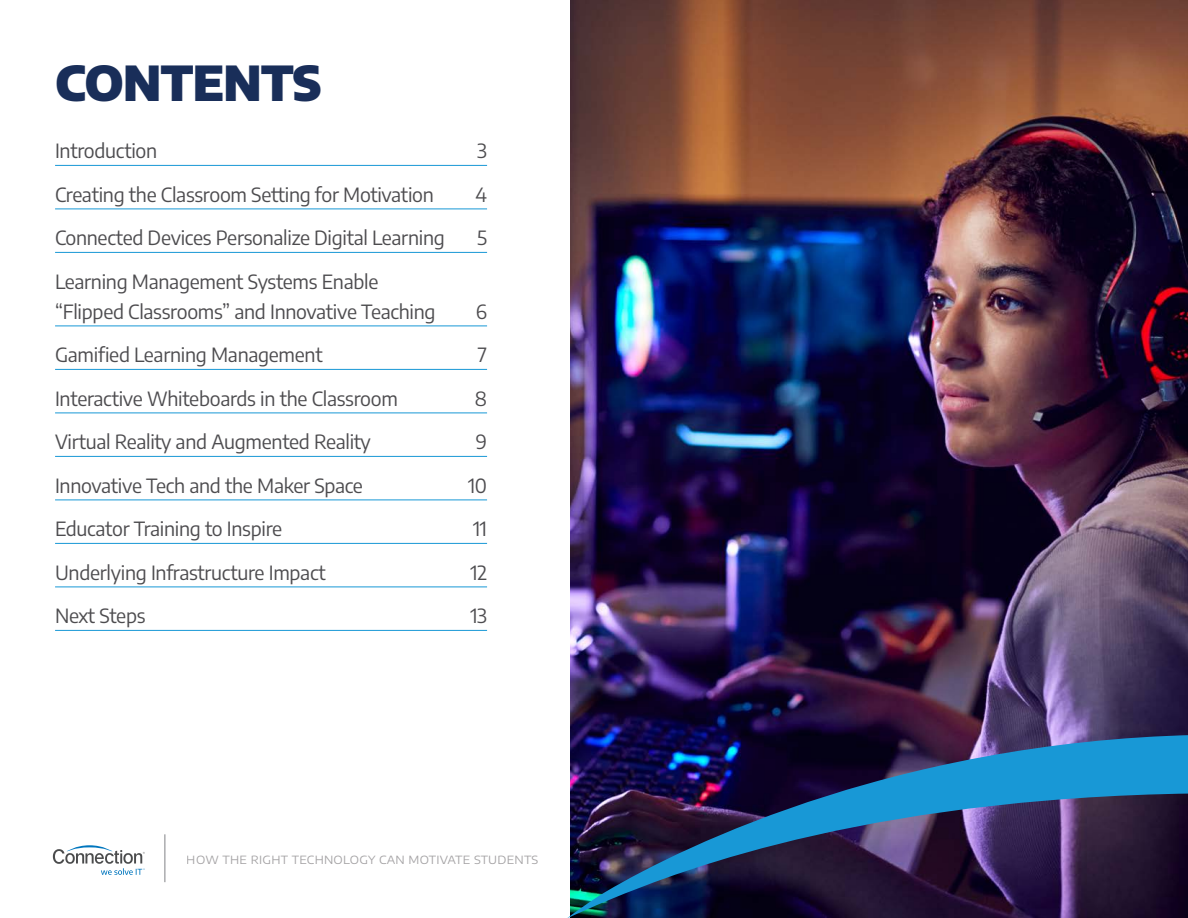
<style>
.page{position:relative;width:1188px;height:918px;background:#fff}
.page>*{position:absolute;margin:0;border:0;box-sizing:border-box;transform-origin:0 0}
.Section_Title{font:900 48px "Encode Sans";letter-spacing:-.015em;color:#192e59}
.t1{font:19.5px/30px "Encode Sans";letter-spacing:-.015em;color:#4d4c4f}
.t2{font:11.25px "Encode Sans Expanded";letter-spacing:.02em;color:#676467}
</style>
<div class="page">
<svg style="left:53px;top:845px;width:92px;height:30px"></svg>
<hr style="left:165px;top:834px;width:1px;height:48px;background:#818386">
<img style="left:570px;top:0;width:618px;height:735px">
<hr style="left:55px;top:165px;width:432px;height:1px;background:#1898d6">
<hr style="left:55px;top:209px;width:432px;height:1px;background:#1898d6">
<hr style="left:55px;top:252px;width:432px;height:1px;background:#1898d6">
<hr style="left:55px;top:326px;width:432px;height:1px;background:#1898d6">
<hr style="left:55px;top:369px;width:432px;height:1px;background:#1898d6">
<hr style="left:55px;top:413px;width:432px;height:1px;background:#1898d6">
<hr style="left:55px;top:456px;width:432px;height:1px;background:#1898d6">
<hr style="left:55px;top:500px;width:432px;height:1px;background:#1898d6">
<hr style="left:55px;top:543px;width:432px;height:1px;background:#1898d6">
<hr style="left:55px;top:587px;width:432px;height:1px;background:#1898d6">
<hr style="left:55px;top:630px;width:432px;height:1px;background:#1898d6">
<img style="left:567px;top:735px;width:621px;height:183px">
<p class="Section_Title" style="left:55px;top:45px;width:268px">CONTENTS</p>
<p class="t1" style="left:55px;top:135px;width:104px">Introduction</p>
<p class="t1" style="left:477px;top:135px;width:11px">3</p>
<p class="t1" style="left:55px;top:179px;width:380px">Creating the Classroom Setting for Motivation</p>
<p class="t1" style="left:476px;top:179px;width:13px">4</p>
<p class="t1" style="left:55px;top:222px;width:391px">Connected Devices Personalize Digital Learning</p>
<p class="t1" style="left:477px;top:222px;width:11px">5</p>
<p class="t1" style="left:55px;top:266px;width:382px">Learning Management Systems Enable “Flipped Classrooms” and Innovative Teaching</p>
<p class="t1" style="left:476px;top:296px;width:13px">6</p>
<p class="t1" style="left:55px;top:339px;width:269px">Gamified Learning Management</p>
<p class="t1" style="left:478px;top:339px;width:11px">7</p>
<p class="t1" style="left:55px;top:383px;width:344px">Interactive Whiteboards in the Classroom</p>
<p class="t1" style="left:475px;top:383px;width:14px">8</p>
<p class="t1" style="left:55px;top:426px;width:317px">Virtual Reality and Augmented Reality</p>
<p class="t1" style="left:476px;top:426px;width:13px">9</p>
<p class="t1" style="left:55px;top:470px;width:309px">Innovative Tech and the Maker Space</p>
<p class="t1" style="left:468px;top:470px;width:20px">10</p>
<p class="t1" style="left:55px;top:513px;width:229px">Educator Training to Inspire</p>
<p class="t1" style="left:473px;top:513px;width:15px">11</p>
<p class="t1" style="left:55px;top:557px;width:272px">Underlying Infrastructure Impact</p>
<p class="t1" style="left:471px;top:557px;width:18px">12</p>
<p class="t1" style="left:55px;top:600px;width:92px">Next Steps</p>
<p class="t1" style="left:470px;top:600px;width:18px">13</p>
<p class="t2" style="left:187px;top:852px;width:353px">HOW THE RIGHT TECHNOLOGY CAN MOTIVATE STUDENTS</p>
</div>
